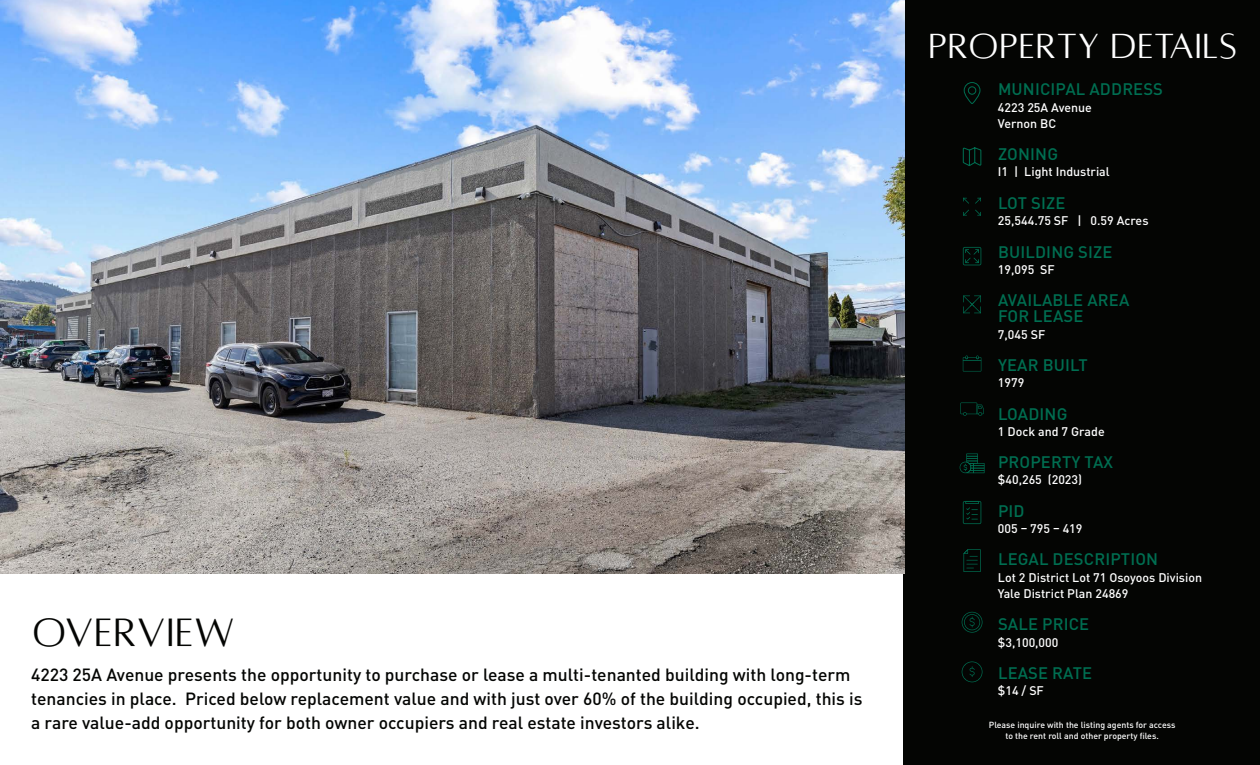
<style>
.page{position:relative;width:1260px;height:765px;background:#fff}
.page>*{position:absolute;margin:0;border:0;box-sizing:border-box;transform-origin:0 0}
.t1{font:43.75px "Alta caption";color:#040503}
.t2{font:38.62px "Alta caption";color:#fff}
.t3{font:500 17.5px/23.8px "DINOT";color:#040503}
.t4{font:500 16.5px/16.2px "DINOT";letter-spacing:.01em;color:#006e51}
.t5{font:500 12.38px/16.2px "DINOT";color:#fff}
.t6{font:500 8.75px "DINOT";color:#fff}
</style>
<div class="page">
<div style="left:904px;top:0;width:356px;height:765px;background:#040503"></div>
<img style="left:0;top:0;width:904px;height:574px">
<svg style="left:963px;top:82px;width:18px;height:22px"></svg>
<svg style="left:962px;top:147px;width:20px;height:19px"></svg>
<svg style="left:962px;top:612px;width:20px;height:21px"></svg>
<svg style="left:962px;top:662px;width:20px;height:20px"></svg>
<svg style="left:963px;top:356px;width:18px;height:15px"></svg>
<svg style="left:963px;top:247px;width:18px;height:18px"></svg>
<svg style="left:966px;top:453px;width:12px;height:4px"></svg>
<svg style="left:960px;top:454px;width:25px;height:19px"></svg>
<svg style="left:960px;top:403px;width:24px;height:13px"></svg>
<svg style="left:963px;top:501px;width:18px;height:23px"></svg>
<svg style="left:963px;top:549px;width:18px;height:23px"></svg>
<svg style="left:975px;top:210px;width:6px;height:6px"></svg>
<svg style="left:963px;top:198px;width:6px;height:6px"></svg>
<svg style="left:963px;top:210px;width:6px;height:6px"></svg>
<svg style="left:975px;top:198px;width:6px;height:6px"></svg>
<svg style="left:963px;top:295px;width:18px;height:18px"></svg>
<p class="t1" style="left:32px;top:609px;width:204px">OVERVIEW</p>
<p class="t3" style="left:31px;top:662px;width:833px">4223 25A Avenue presents the opportunity to purchase or lease a multi-tenanted building with long-term tenancies in place. Priced below replacement value and with just over 60% of the building occupied, this is a rare value-add opportunity for both owner occupiers and real estate investors alike.</p>
<p class="t2" style="left:928px;top:25px;width:311px">PROPERTY DETAILS</p>
<p class="t4" style="left:998px;top:81px;width:167px">MUNICIPAL ADDRESS</p>
<p class="t5" style="left:998px;top:99px;width:95px">4223 25A Avenue</p>
<p class="t5" style="left:998px;top:115px;width:60px">Vernon BC</p>
<p class="t4" style="left:998px;top:146px;width:62px">ZONING</p>
<p class="t5" style="left:998px;top:163px;width:113px">I1 | Light Industrial</p>
<p class="t4" style="left:998px;top:194px;width:69px">LOT SIZE</p>
<p class="t5" style="left:998px;top:212px;width:152px">25,544.75 SF | 0.59 Acres</p>
<p class="t4" style="left:998px;top:243px;width:116px">BUILDING SIZE</p>
<p class="t5" style="left:998px;top:261px;width:58px">19,095 SF</p>
<p class="t4" style="left:998px;top:291px;width:133px">AVAILABLE AREA<br>FOR LEASE</p>
<p class="t5" style="left:998px;top:325px;width:49px">7,045 SF</p>
<p class="t4" style="left:998px;top:356px;width:91px">YEAR BUILT</p>
<p class="t5" style="left:998px;top:374px;width:28px">1979</p>
<p class="t4" style="left:998px;top:405px;width:71px">LOADING</p>
<p class="t5" style="left:998px;top:423px;width:108px">1 Dock and 7 Grade</p>
<p class="t4" style="left:998px;top:453px;width:117px">PROPERTY TAX</p>
<p class="t5" style="left:998px;top:471px;width:86px">$40,265 (2023)</p>
<p class="t4" style="left:998px;top:502px;width:28px">PID</p>
<p class="t5" style="left:998px;top:520px;width:86px">005 – 795 – 419</p>
<p class="t4" style="left:998px;top:551px;width:162px">LEGAL DESCRIPTION</p>
<p class="t5" style="left:998px;top:569px;width:206px">Lot 2 District Lot 71 Osoyoos Division<br>Yale District Plan 24869</p>
<p class="t4" style="left:998px;top:616px;width:93px">SALE PRICE</p>
<p class="t5" style="left:998px;top:633px;width:62px">$3,100,000</p>
<p class="t4" style="left:998px;top:664px;width:96px">LEASE RATE</p>
<p class="t5" style="left:998px;top:682px;width:47px">$14 / SF</p>
<p class="t6" style="left:989px;top:719px;width:188px">Please inquire with the listing agents for access</p>
<p class="t6" style="left:1005px;top:729px;width:155px">to the rent roll and other property files.</p>
</div>
